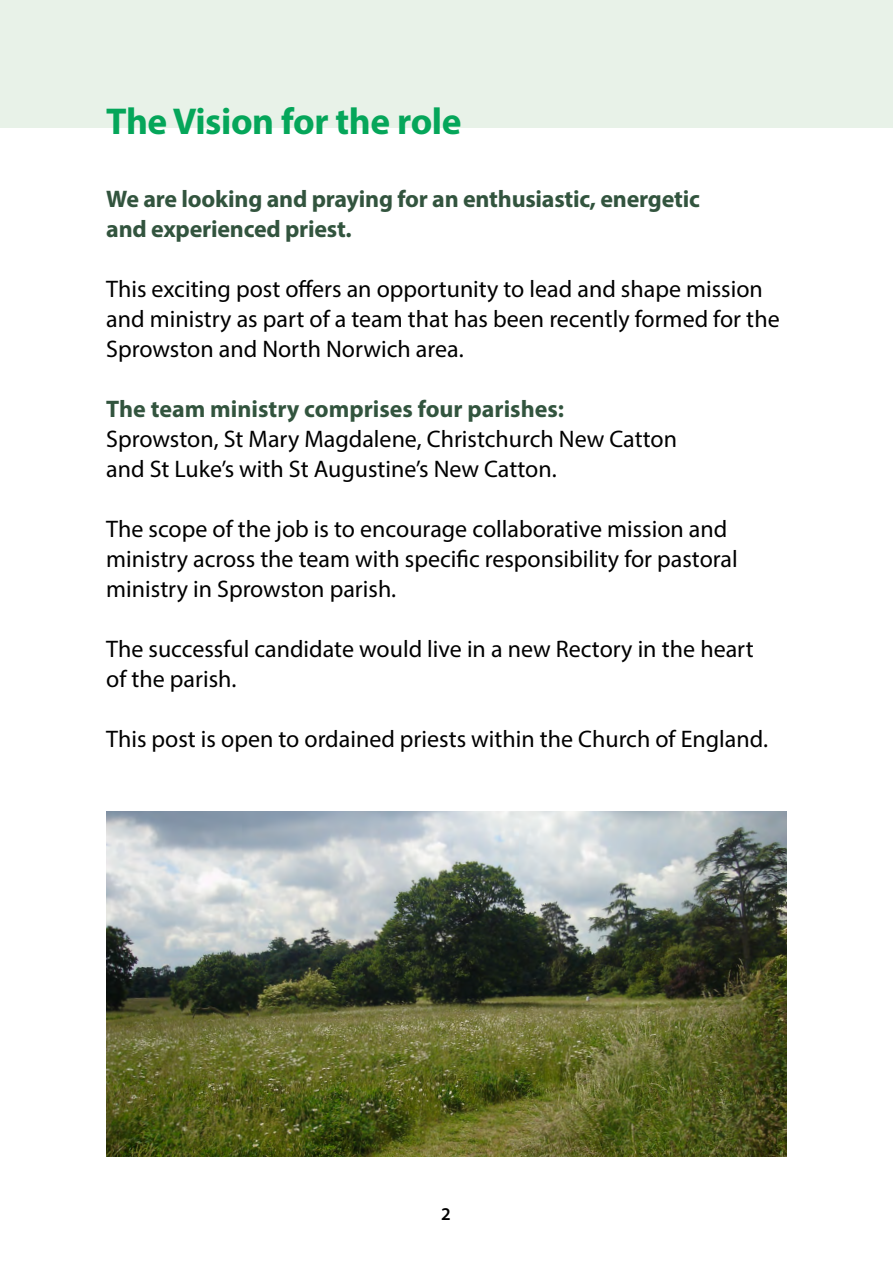
<style>
.page{position:relative;width:893px;height:1263px;background:#fff}
.page>*{position:absolute;margin:0;border:0;box-sizing:border-box;transform-origin:0 0}
.t1{font:700 37.5px "Myriad Pro";letter-spacing:-.01em;color:#05a65a}
.t2{font:24px/30px "Myriad Pro";color:#000}
.t3{font:700 24px/30px "Myriad Pro";letter-spacing:-.01em;color:#32543e}
.t4{font:600 18px "Myriad Pro";color:#000}
</style>
<div class="page">
<div style="left:0;top:0;width:893px;height:128px;background:#e8f2e8"></div>
<img style="left:106px;top:811px;width:681px;height:346px">
<h1 class="t1" style="left:106px;top:97px;width:357px">The Vision for the role</h1>
<p class="t3" style="left:106px;top:183px;width:595px">We are looking and praying for an enthusiastic, energetic and experienced priest.</p>
<p class="t2" style="left:106px;top:274px;width:675px">This exciting post offers an opportunity to lead and shape mission and ministry as part of a team that has been recently formed for the<br>Sprowston and North Norwich area.</p>
<p class="t3" style="left:106px;top:393px;width:459px">The team ministry comprises four parishes:</p>
<p class="t2" style="left:106px;top:424px;width:572px">Sprowston, St Mary Magdalene, Christchurch New Catton and St Luke’s with St Augustine’s New Catton.</p>
<p class="t2" style="left:106px;top:514px;width:633px">The scope of the job is to encourage collaborative mission and ministry across the team with specific responsibility for pastoral ministry in Sprowston parish.</p>
<p class="t2" style="left:106px;top:634px;width:649px">The successful candidate would live in a new Rectory in the heart of the parish.</p>
<p class="t2" style="left:106px;top:724px;width:663px">This post is open to ordained priests within the Church of England.</p>
<p class="t4" style="left:441px;top:1203px;width:11px">2</p>
</div>
